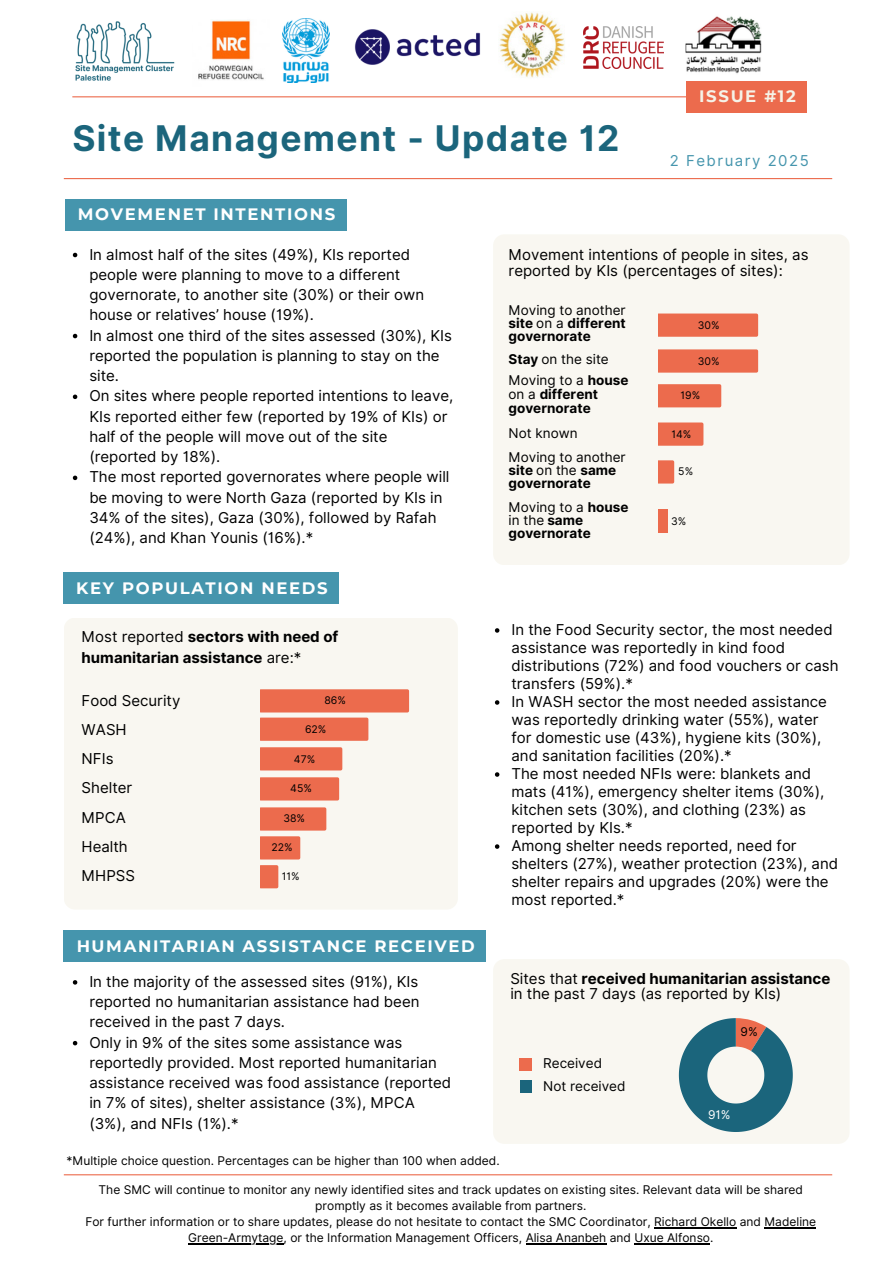
<style>
.page{position:relative;width:894px;height:1264px;background:#fff}
.page>*{position:absolute;margin:0;border:0;box-sizing:border-box;transform-origin:0 0}
.t1{font:700 35.4px "Inter";letter-spacing:.04em;color:#1b657c}
.t2{font:700 16.5px "Montserrat";letter-spacing:.1em;color:#fff}
.t3{font:700 16.5px "Montserrat";letter-spacing:.1em;color:#f5f3e8}
.t4{font:15px/20.2px "Inter";color:#000}
.t5{font:700 15px/21px "Inter";color:#000}
.t6{font:15px "Inter";letter-spacing:.1em;color:#4595ad}
.t7{font:700 13.5px/13.2px "Inter";color:#000}
.t8{font:13.5px/13.2px "Inter";color:#000}
.t9{font:12px/16px "Inter";color:#000;text-align:center}
.t10{font:12px "Inter";color:#fff}
.t11{font:10.5px "Inter";color:#000}
.s1{font-weight:400}
.s2{font-weight:700}
</style>
<div class="page">
<hr style="left:64px;top:1174px;width:768px;height:1px;background:#ec6b4d">
<hr style="left:72px;top:96px;width:732px;height:1px;background:#ec6b4d">
<hr style="left:64px;top:178px;width:768px;height:1px;background:#ec6b4d">
<div style="left:64px;top:617px;width:393px;height:292px;background:#f9f7f1;border-radius:11px"></div>
<img style="left:218px;top:20px;width:46px;height:60px">
<img style="left:282px;top:19px;width:47px;height:64px">
<div style="left:493px;top:234px;width:356px;height:331px;background:#f9f7f1;border-radius:11px"></div>
<svg style="left:658px;top:313px;width:100px;height:24px"></svg>
<div style="left:658px;top:349px;width:100px;height:23px;background:#ec6b4d"></div>
<svg style="left:658px;top:384px;width:63px;height:23px"></svg>
<svg style="left:658px;top:422px;width:45px;height:23px"></svg>
<div style="left:493px;top:959px;width:356px;height:184px;background:#f9f7f1;border-radius:11px"></div>
<svg style="left:678px;top:1018px;width:114px;height:113px"></svg>
<div style="left:261px;top:747px;width:81px;height:23px;background:#ec6b4d"></div>
<div style="left:261px;top:777px;width:78px;height:23px;background:#ec6b4d"></div>
<svg style="left:261px;top:807px;width:65px;height:23px"></svg>
<svg style="left:261px;top:836px;width:39px;height:23px"></svg>
<svg style="left:261px;top:689px;width:148px;height:51px"></svg>
<div style="left:519px;top:1058px;width:12px;height:12px;background:#ec6b4d"></div>
<div style="left:519px;top:1080px;width:12px;height:12px;background:#1b657c"></div>
<div style="left:63px;top:572px;width:276px;height:32px;background:#4595ad"></div>
<svg style="left:73px;top:253px;width:4px;height:4px"></svg>
<svg style="left:73px;top:334px;width:4px;height:4px"></svg>
<svg style="left:73px;top:394px;width:4px;height:5px"></svg>
<svg style="left:73px;top:475px;width:4px;height:5px"></svg>
<img style="left:72px;top:20px;width:146px;height:78px">
<img style="left:499px;top:11px;width:66px;height:67px">
<img style="left:583px;top:27px;width:80px;height:41px">
<img style="left:685px;top:16px;width:76px;height:58px">
<img style="left:354px;top:29px;width:127px;height:36px">
<svg style="left:658px;top:460px;width:16px;height:23px"></svg>
<svg style="left:261px;top:865px;width:17px;height:23px"></svg>
<div style="left:658px;top:509px;width:9px;height:24px;background:#ec6b4d"></div>
<div style="left:686px;top:81px;width:120px;height:32px;background:#ec6b4d"></div>
<div style="left:64px;top:930px;width:422px;height:32px;background:#4595ad"></div>
<svg style="left:73px;top:980px;width:4px;height:4px"></svg>
<svg style="left:73px;top:1040px;width:4px;height:5px"></svg>
<svg style="left:495px;top:628px;width:4px;height:4px"></svg>
<svg style="left:495px;top:700px;width:4px;height:4px"></svg>
<svg style="left:495px;top:772px;width:4px;height:4px"></svg>
<svg style="left:495px;top:844px;width:4px;height:4px"></svg>
<hr style="left:654px;top:1226px;width:82px;height:1px;background:#000">
<hr style="left:764px;top:1226px;width:52px;height:1px;background:#000">
<hr style="left:188px;top:1242px;width:95px;height:1px;background:#000">
<hr style="left:525px;top:1242px;width:81px;height:1px;background:#000">
<hr style="left:634px;top:1242px;width:76px;height:1px;background:#000">
<div style="left:65px;top:199px;width:281px;height:31px;background:#4595ad"></div>
<p class="t1" style="left:72px;top:117px;width:548px">Site Management - Update 12</p>
<p class="t2" style="left:78px;top:204px;width:259px">MOVEMENET INTENTIONS</p>
<h4 class="t3" style="left:699px;top:86px;width:98px">ISSUE #12</h4>
<p class="t6" style="left:669px;top:151px;width:140px">2 February 2025</p>
<h4 class="t4" style="left:89px;top:244px;width:336px">In almost half of the sites (49%), KIs reported people were planning to move to a different governorate, to another site (30%) or their own house or relatives’ house (19%).</h4>
<p class="t4" style="left:89px;top:325px;width:364px">In almost one third of the sites assessed (30%), KIs reported the population is planning to stay on the site.</p>
<h2 class="t4" style="left:89px;top:386px;width:365px">On sites where people reported intentions to leave, KIs reported either few (reported by 19% of KIs) or half of the people will move out of the site (reported by 18%).</h2>
<p class="t4" style="left:89px;top:467px;width:361px">The most reported governorates where people will be moving to were North Gaza (reported by KIs in 34% of the sites), Gaza (30%), followed by Rafah (24%), and Khan Younis (16%).*</p>
<h2 class="t4" style="left:508px;top:246px;width:301px;line-height:16.8px">Movement intentions of people in sites, as reported by KIs (percentages of sites):</h2>
<p class="t7" style="left:508px;top:303px;width:119px;text-align:justify"><span class="s1">Moving to another </span>site <span class="s1">on a</span> different governorate</p>
<p class="t8" style="left:508px;top:352px;width:102px"><span class="s2">Stay</span> on the site</p>
<p class="t7" style="left:508px;top:373px;width:121px;line-height:14px"><span class="s1">Moving to a</span> house <span class="s1">on a</span> different governorate</p>
<p class="t8" style="left:508px;top:427px;width:70px">Not known</p>
<p class="t8" style="left:508px;top:450px;width:119px">Moving to another <span class="s2">site</span> on the <span class="s2">same governorate</span></p>
<p class="t7" style="left:508px;top:500px;width:121px"><span class="s1">Moving to a</span> house <span class="s1">in the</span> same governorate</p>
<p class="t11" style="left:697px;top:319px;width:23px">30%</p>
<p class="t11" style="left:697px;top:354px;width:23px">30%</p>
<p class="t11" style="left:680px;top:389px;width:21px">19%</p>
<p class="t11" style="left:671px;top:428px;width:21px">14%</p>
<p class="t11" style="left:678px;top:465px;width:16px">5%</p>
<p class="t11" style="left:671px;top:514px;width:17px">3%</p>
<h1 class="t2" style="left:76px;top:578px;width:253px">KEY POPULATION NEEDS</h1>
<p class="t5" style="left:82px;top:626px;width:258px"><span class="s1">Most reported</span> sectors with need of humanitarian assistance <span class="s1">are:*</span></p>
<p class="t4" style="left:82px;top:690px;width:100px">Food Security</p>
<p class="t4" style="left:82px;top:719px;width:47px">WASH</p>
<p class="t4" style="left:82px;top:748px;width:33px">NFIs</p>
<p class="t4" style="left:82px;top:777px;width:52px">Shelter</p>
<p class="t4" style="left:82px;top:807px;width:46px">MPCA</p>
<p class="t4" style="left:82px;top:836px;width:48px">Health</p>
<h2 class="t4" style="left:82px;top:865px;width:55px">MHPSS</h2>
<h4 class="t11" style="left:324px;top:694px;width:23px">86%</h4>
<h3 class="t11" style="left:305px;top:722px;width:23px">62%</h3>
<h4 class="t11" style="left:294px;top:753px;width:23px">47%</h4>
<h4 class="t11" style="left:290px;top:782px;width:23px">45%</h4>
<h3 class="t11" style="left:283px;top:812px;width:23px">38%</h3>
<h4 class="t11" style="left:271px;top:841px;width:23px">22%</h4>
<p class="t11" style="left:282px;top:869px;width:19px">11%</p>
<h5 class="t4" style="left:511px;top:620px;width:328px;line-height:18px">In the Food Security sector, the most needed assistance was reportedly in kind food distributions (72%) and food vouchers or cash transfers (59%).*</h5>
<h5 class="t4" style="left:511px;top:692px;width:317px;line-height:18px">In WASH sector the most needed assistance was reportedly drinking water (55%), water for domestic use (43%), hygiene kits (30%), and sanitation facilities (20%).*</h5>
<h5 class="t4" style="left:511px;top:764px;width:314px;line-height:18px">The most needed NFIs were: blankets and mats (41%), emergency shelter items (30%), kitchen sets (30%), and clothing (23%) as reported by KIs.*</h5>
<p class="t4" style="left:511px;top:836px;width:328px;line-height:18px">Among shelter needs reported, need for shelters (27%), weather protection (23%), and shelter repairs and upgrades (20%) were the most reported.*</p>
<h5 class="t2" style="left:77px;top:936px;width:399px">HUMANITARIAN ASSISTANCE RECEIVED</h5>
<h5 class="t4" style="left:89px;top:971px;width:331px;text-align:justify">In the majority of the assessed sites (91%), KIs reported no humanitarian assistance had been received in the past 7 days.</h5>
<h5 class="t4" style="left:89px;top:1032px;width:363px">Only in 9% of the sites some assistance was reportedly provided. Most reported humanitarian assistance received was food assistance (reported in 7% of sites), shelter assistance (3%), MPCA (3%), and NFIs (1%).*</h5>
<p class="t9" style="left:66px;top:1152px;width:434px">*Multiple choice question. Percentages can be higher than 100 when added.</p>
<h4 class="t4" style="left:510px;top:970px;width:321px;line-height:15px">Sites that <span class="s2">received humanitarian assistance </span>in the past 7 days (as reported by KIs)</h4>
<p class="t8" style="left:543px;top:1056px;width:60px">Received</p>
<p class="t8" style="left:543px;top:1078px;width:84px">Not received</p>
<p class="t9" style="left:740px;top:1023px;width:19px">9%</p>
<h3 class="t10" style="left:707px;top:1107px;width:24px">91%</h3>
<p class="t9" style="left:85px;top:1181px;width:732px">The SMC will continue to monitor any newly identified sites and track updates on existing sites. Relevant data will be shared promptly as it becomes available from partners.<br>For further information or to share updates, please do not hesitate to contact the SMC Coordinator, Richard Okello and Madeline</p>
<p class="t9" style="left:188px;top:1229px;width:526px">Green-Armytage, or the Information Management Officers, Alisa Ananbeh and Uxue Alfonso.</p>
</div>
